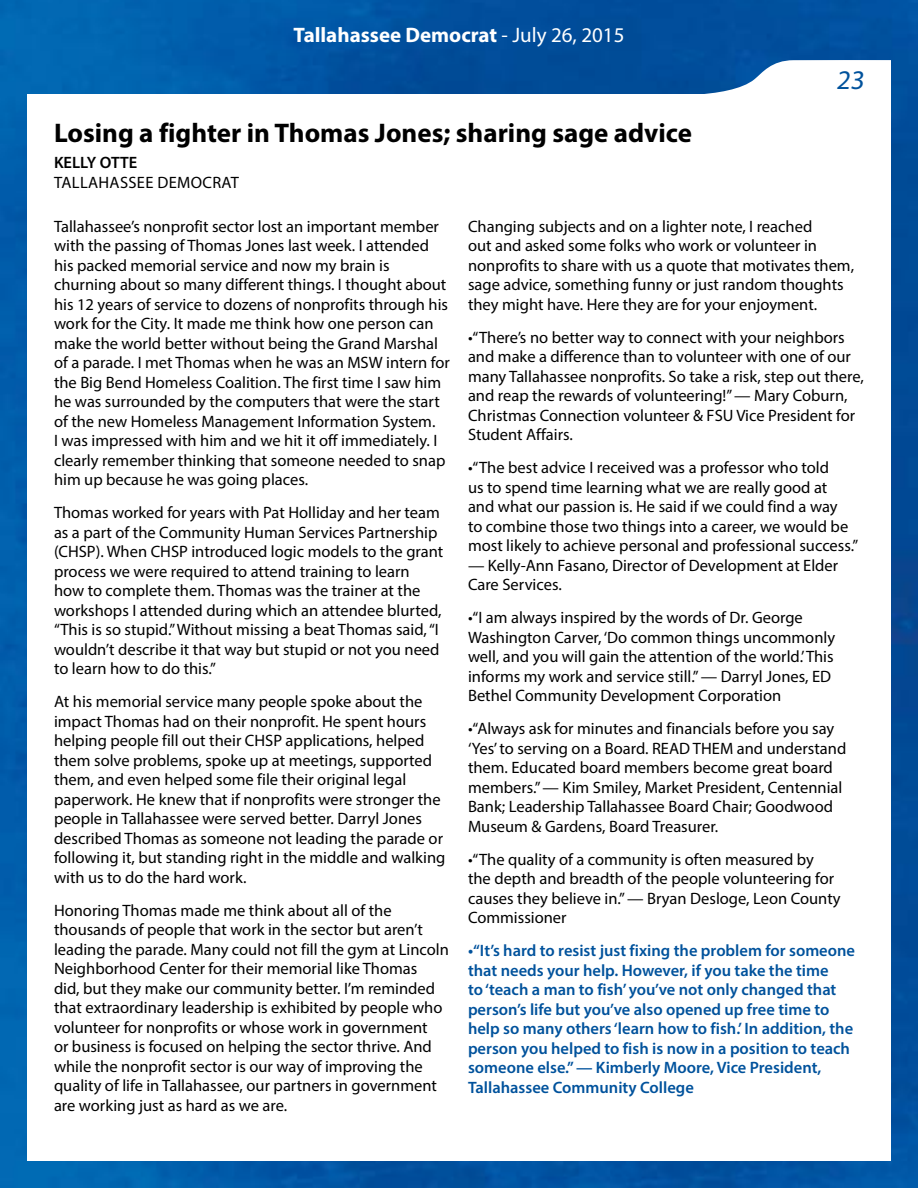
<style>
.page{position:relative;width:918px;height:1188px;background:#fff}
.page>*{position:absolute;margin:0;border:0;box-sizing:border-box;transform-origin:0 0}
.t1{font:700 27px "Myriad Pro";color:#000}
.t2{font:27px "Myriad Pro";color:#00529c}
.t3{font:700 21px "Myriad Pro";color:#fff}
.t4{font:16.5px/19.5px "Myriad Pro";color:#000}
.t5{font:600 16.5px/19.5px "Myriad Pro";color:#00529c}
.t6{font:16.5px "Myriad Pro";letter-spacing:.02em;color:#000}
.t7{font:600 16.5px "Myriad Pro";color:#000}
.s1{font-weight:400}
</style>
<div class="page">
<img style="left:0;top:0;width:918px;height:1188px">
<div style="left:27px;top:94px;width:864px;height:1067px;background:#fff"></div>
<svg style="left:626px;top:60px;width:265px;height:34px"></svg>
<p class="t3" style="left:294px;top:22px;width:332px">Tallahassee Democrat <span class="s1">- July 26, 2015</span></p>
<h1 class="t1" style="left:54px;top:115px;width:640px">Losing a fighter in Thomas Jones; sharing sage advice</h1>
<p class="t7" style="left:54px;top:152px;width:85px">KELLY OTTE</p>
<p class="t6" style="left:54px;top:172px;width:186px">TALLAHASSEE DEMOCRAT</p>
<h1 class="t2" style="left:836px;top:64px;width:33px">23</h1>
<p class="t4" style="left:54px;top:216px;width:397px">Tallahassee’s nonprofit sector lost an important member with the passing of Thomas Jones last week. I attended his packed memorial service and now my brain is churning about so many different things. I thought about his 12 years of service to dozens of nonprofits through his work for the City. It made me think how one person can make the world better without being the Grand Marshal of a parade. I met Thomas when he was an MSW intern for the Big Bend Homeless Coalition. The first time I saw him he was surrounded by the computers that were the start of the new Homeless Management Information System.<br>I was impressed with him and we hit it off immediately. I clearly remember thinking that someone needed to snap him up because he was going places.</p>
<p class="t4" style="left:54px;top:503px;width:391px">Thomas worked for years with Pat Holliday and her team as a part of the Community Human Services Partnership (CHSP). When CHSP introduced logic models to the grant process we were required to attend training to learn how to complete them. Thomas was the trainer at the workshops I attended during which an attendee blurted, “This is so stupid.” Without missing a beat Thomas said, “I wouldn’t describe it that way but stupid or not you need to learn how to do this.”</p>
<p class="t4" style="left:54px;top:692px;width:393px">At his memorial service many people spoke about the impact Thomas had on their nonprofit. He spent hours helping people fill out their CHSP applications, helped them solve problems, spoke up at meetings, supported them, and even helped some file their original legal paperwork. He knew that if nonprofits were stronger the people in Tallahassee were served better. Darryl Jones described Thomas as someone not leading the parade or following it, but standing right in the middle and walking with us to do the hard work.</p>
<p class="t4" style="left:54px;top:900px;width:396px">Honoring Thomas made me think about all of the thousands of people that work in the sector but aren’t leading the parade. Many could not fill the gym at Lincoln Neighborhood Center for their memorial like Thomas<br>did, but they make our community better. I’m reminded that extraordinary leadership is exhibited by people who volunteer for nonprofits or whose work in government<br>or business is focused on helping the sector thrive. And while the nonprofit sector is our way of improving the quality of life in Tallahassee, our partners in government are working just as hard as we are.</p>
<p class="t4" style="left:468px;top:216px;width:388px">Changing subjects and on a lighter note, I reached<br>out and asked some folks who work or volunteer in nonprofits to share with us a quote that motivates them, sage advice, something funny or just random thoughts they might have. Here they are for your enjoyment.</p>
<p class="t4" style="left:468px;top:327px;width:397px">•“There’s no better way to connect with your neighbors and make a difference than to volunteer with one of our many Tallahassee nonprofits. So take a risk, step out there, and reap the rewards of volunteering!” — Mary Coburn, Christmas Connection volunteer &amp; FSU Vice President for Student Affairs.</p>
<p class="t4" style="left:468px;top:458px;width:392px">•“The best advice I received was a professor who told<br>us to spend time learning what we are really good at<br>and what our passion is. He said if we could find a way<br>to combine those two things into a career, we would be most likely to achieve personal and professional success.”</p>
<p class="t4" style="left:468px;top:555px;width:372px">— Kelly-Ann Fasano, Director of Development at Elder<br>Care Services.</p>
<p class="t4" style="left:468px;top:608px;width:369px">•“I am always inspired by the words of Dr. George Washington Carver, ‘Do common things uncommonly well, and you will gain the attention of the world.’ This informs my work and service still.” — Darryl Jones, ED Bethel Community Development Corporation</p>
<p class="t4" style="left:468px;top:719px;width:380px">•“Always ask for minutes and financials before you say ‘Yes’ to serving on a Board. READ THEM and understand them. Educated board members become great board members.” — Kim Smiley, Market President, Centennial Bank; Leadership Tallahassee Board Chair; Goodwood Museum &amp; Gardens, Board Treasurer.</p>
<p class="t4" style="left:468px;top:849px;width:374px">•“The quality of a community is often measured by the depth and breadth of the people volunteering for causes they believe in.” — Bryan Desloge, Leon County Commissioner</p>
<p class="t5" style="left:468px;top:941px;width:389px">•“It’s hard to resist just fixing the problem for someone that needs your help. However, if you take the time<br>to ‘teach a man to fish’ you’ve not only changed that person’s life but you’ve also opened up free time to help so many others ‘learn how to fish.’ In addition, the person you helped to fish is now in a position to teach someone else.” — Kimberly Moore, Vice President, Tallahassee Community College</p>
</div>
